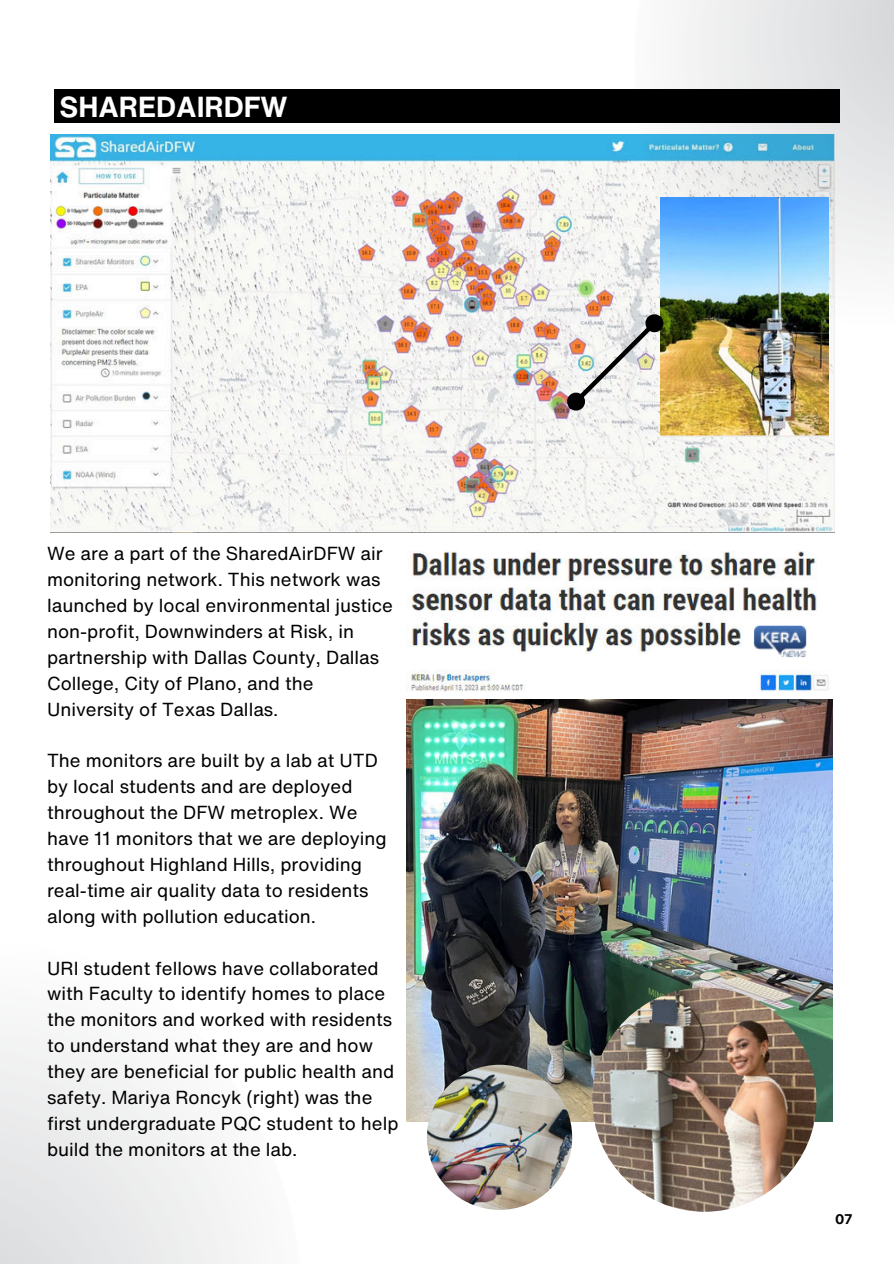
<style>
.page{position:relative;width:894px;height:1264px;background:#fff}
.page>*{position:absolute;margin:0;border:0;box-sizing:border-box;transform-origin:0 0}
.t1{font:700 28.5px "Helvetica Now Text";color:#fff}
.t2{font:18.6px/25.8px "Helvetica Now Text";color:#000}
.t3{font:700 13.5px "Inter";color:#000001}
</style>
<div class="page">
<img style="left:51px;top:134px;width:783px;height:398px">
<svg style="left:633px;top:0;width:260px;height:439px"></svg>
<svg style="left:0;top:1032px;width:241px;height:231px;fill:#f0f0f1"></svg>
<div style="left:54px;top:89px;width:785px;height:34px;background:#000001"></div>
<img style="left:407px;top:699px;width:425px;height:421px">
<img style="left:660px;top:198px;width:168px;height:238px">
<img style="left:407px;top:550px;width:422px;height:142px">
<img style="left:564px;top:309px;width:101px;height:106px">
<img style="left:747px;top:621px;width:69px;height:41px">
<img style="left:592px;top:987px;width:224px;height:224px;border-radius:50%">
<img style="left:427px;top:1064px;width:145px;height:145px;border-radius:50%">
<h1 class="t1" style="left:59px;top:87px;width:230px">SHAREDAIRDFW</h1>
<p class="t2" style="left:47px;top:541px;width:347px">We are a part of the SharedAirDFW air monitoring network. This network was launched by local environmental justice non-profit, Downwinders at Risk, in partnership with Dallas County, Dallas College, City of Plano, and the University of Texas Dallas.</p>
<p class="t2" style="left:47px;top:748px;width:341px">The monitors are built by a lab at UTD by local students and are deployed throughout the DFW metroplex. We have 11 monitors that we are deploying throughout Highland Hills, providing real-time air quality data to residents along with pollution education.</p>
<p class="t2" style="left:47px;top:955px;width:353px">URI student fellows have collaborated with Faculty to identify homes to place the monitors and worked with residents to understand what they are and how they are beneficial for public health and safety. Mariya Roncyk (right) was the first undergraduate PQC student to help build the monitors at the lab.</p>
<p class="t3" style="left:834px;top:1209px;width:19px">07</p>
</div>
